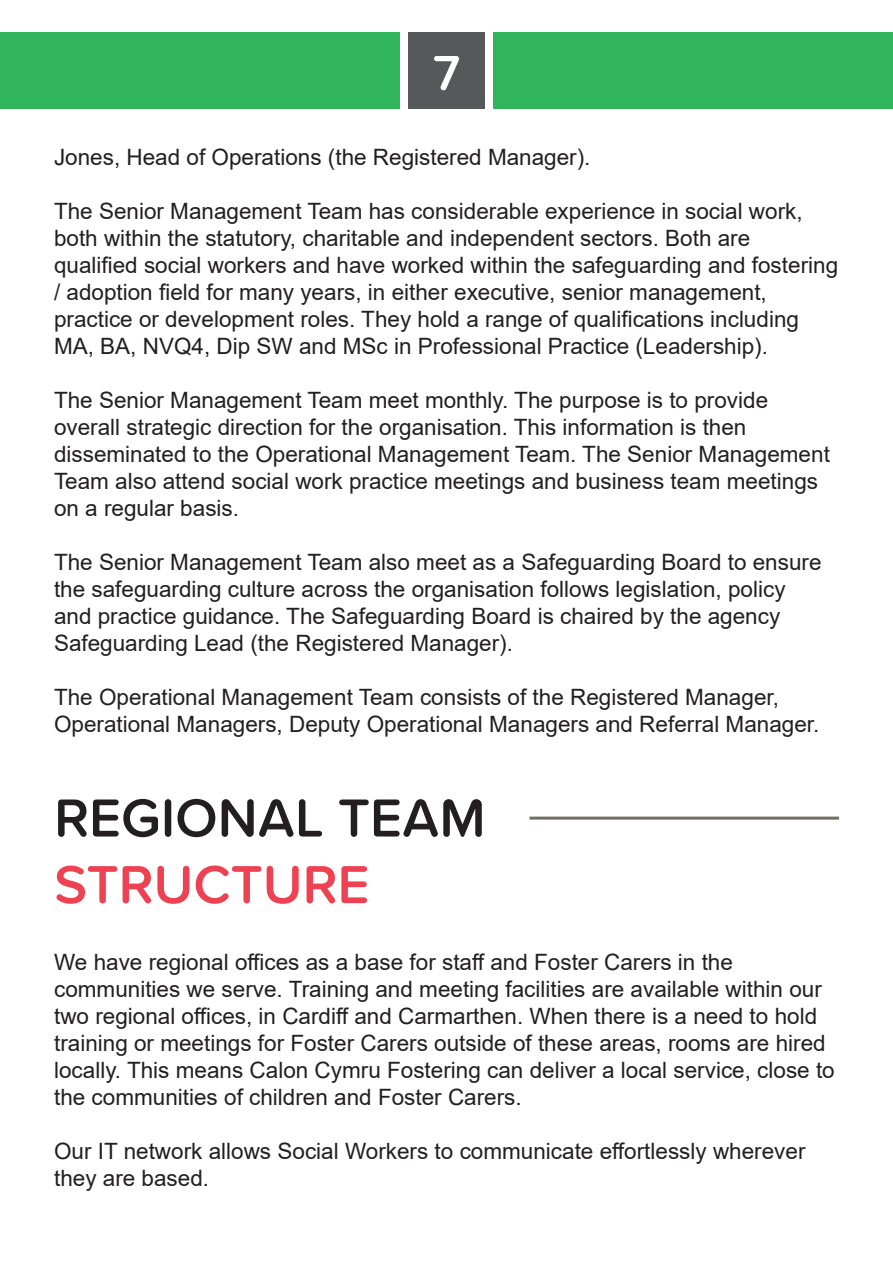
<style>
.page{position:relative;width:893px;height:1263px;background:#fff}
.page>*{position:absolute;margin:0;border:0;box-sizing:border-box;transform-origin:0 0}
.t1{font:600 55.5px "Proxima Soft";color:#231f20}
.t2{font:600 55.5px "Proxima Soft";color:#ee4253}
.t3{font:600 51px "Proxima Soft";color:#fff}
.t4{font:22.5px/27px "Arial";color:#231f20}
</style>
<div class="page">
<div style="left:0;top:32px;width:400px;height:76px;background:#30b45c"></div>
<div style="left:494px;top:32px;width:399px;height:76px;background:#30b45c"></div>
<div style="left:408px;top:32px;width:77px;height:76px;background:#57585a"></div>
<hr style="left:529px;top:817px;width:310px;height:3px;background:#706e64">
<h2 class="t3" style="left:433px;top:35px;width:29px">7</h2>
<p class="t4" style="left:54px;top:144px;width:538px">Jones, Head of Operations (the Registered Manager).</p>
<p class="t4" style="left:54px;top:198px;width:786px">The Senior Management Team has considerable experience in social work, both within the statutory, charitable and independent sectors. Both are qualified social workers and have worked within the safeguarding and fostering / adoption field for many years, in either executive, senior management, practice or development roles. They hold a range of qualifications including MA, BA, NVQ4, Dip SW and MSc in Professional Practice (Leadership).</p>
<p class="t4" style="left:54px;top:387px;width:777px">The Senior Management Team meet monthly. The purpose is to provide overall strategic direction for the organisation. This information is then disseminated to the Operational Management Team. The Senior Management Team also attend social work practice meetings and business team meetings on a regular basis.</p>
<p class="t4" style="left:54px;top:549px;width:769px">The Senior Management Team also meet as a Safeguarding Board to ensure the safeguarding culture across the organisation follows legislation, policy and practice guidance. The Safeguarding Board is chaired by the agency Safeguarding Lead (the Registered Manager).</p>
<p class="t4" style="left:54px;top:684px;width:767px">The Operational Management Team consists of the Registered Manager,<br>Operational Managers, Deputy Operational Managers and Referral Manager.</p>
<p class="t1" style="left:54px;top:776px;width:433px">REGIONAL TEAM</p>
<p class="t2" style="left:54px;top:843px;width:317px">STRUCTURE</p>
<p class="t4" style="left:54px;top:949px;width:782px">We have regional offices as a base for staff and Foster Carers in the communities we serve. Training and meeting facilities are available within our two regional offices, in Cardiff and Carmarthen. When there is a need to hold training or meetings for Foster Carers outside of these areas, rooms are hired locally. This means Calon Cymru Fostering can deliver a local service, close to the communities of children and Foster Carers.</p>
<p class="t4" style="left:54px;top:1138px;width:753px">Our IT network allows Social Workers to communicate effortlessly wherever they are based.</p>
</div>
